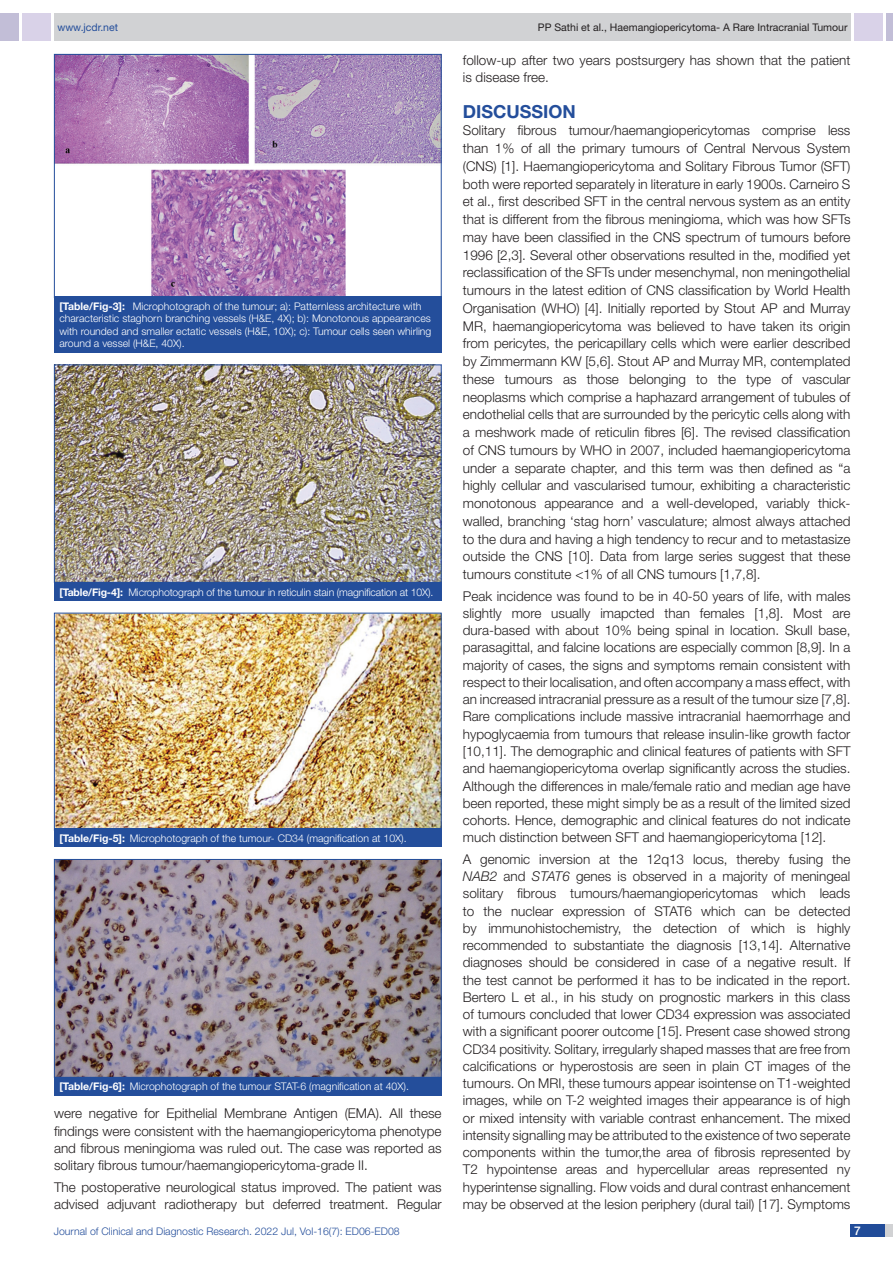
<style>
.page{position:relative;width:893px;height:1263px;background:#fff}
.page>*{position:absolute;margin:0;border:0;box-sizing:border-box;transform-origin:0 0}
.Heading{font:700 18px "Helvetica Neue";color:#244e9b}
.Body_text{font:300 13.5px/17.2px "Helvetica Neue";color:#231f20;text-align:justify}
.t1{font:500 12px "Helvetica Neue";color:#fff}
.TABLE_FIG{font:300 10.5px/12.6px "Helvetica Neue";color:#fff}
.t2{font:300 10.5px "Helvetica Neue";color:#244e9b}
.t3{font:10.5px "Helvetica Neue";color:#231f20}
.t4{font:10.5px "Helvetica Neue";color:#244e9b}
.s1{font-weight:700}
.s2{font-style:italic}
</style>
<div class="page">
<div style="left:54px;top:13px;width:796px;height:28px;background:#d1d2d4"></div>
<div style="left:0;top:13px;width:19px;height:28px;background:#c2bed7"></div>
<div style="left:22px;top:13px;width:29px;height:28px;background:#d9d2e8"></div>
<div style="left:886px;top:13px;width:7px;height:28px;background:#c2bed7"></div>
<div style="left:854px;top:13px;width:29px;height:28px;background:#d9d2e8"></div>
<div style="left:850px;top:1224px;width:43px;height:13px;background:#d1d2d4"></div>
<div style="left:850px;top:1224px;width:35px;height:13px;background:#214c99"></div>
<img style="left:56px;top:56px;width:384px;height:240px">
<div style="left:54px;top:296px;width:388px;height:57px;background:#244e9b"></div>
<img style="left:56px;top:366px;width:384px;height:215px">
<div style="left:54px;top:364px;width:388px;height:219px;border:1px solid #244e9b"></div>
<div style="left:54px;top:582px;width:388px;height:19px;background:#244e9b"></div>
<img style="left:56px;top:615px;width:384px;height:213px">
<div style="left:54px;top:828px;width:388px;height:19px;background:#244e9b"></div>
<img style="left:56px;top:861px;width:384px;height:215px">
<div style="left:54px;top:859px;width:388px;height:219px;border:1px solid #244e9b"></div>
<div style="left:54px;top:1077px;width:388px;height:19px;background:#244e9b"></div>
<p class="t4" style="left:57px;top:21px;width:62px">www.jcdr.net</p>
<p class="t3" style="left:538px;top:21px;width:311px">PP Sathi et al., Haemangiopericytoma- A Rare Intracranial Tumour</p>
<p class="TABLE_FIG" style="left:59px;top:299px;width:374px"><span class="s1">[Table/Fig-3]:</span> Microphotograph of the tumour; a): Patternless architecture with characteristic staghorn branching vessels (H&amp;E, 4X); b): Monotonous appearances with rounded and smaller ectatic vessels (H&amp;E, 10X); c): Tumour cells seen whirling around a vessel (H&amp;E, 40X).</p>
<p class="TABLE_FIG" style="left:59px;top:585px;width:376px"><span class="s1">[Table/Fig-4]:</span> Microphotograph of the tumour in reticulin stain (magnification at 10X).</p>
<p class="TABLE_FIG" style="left:59px;top:832px;width:349px"><span class="s1">[Table/Fig-5]:</span> Microphotograph of the tumour- CD34 (magnification at 10X).</p>
<p class="TABLE_FIG" style="left:59px;top:1080px;width:351px"><span class="s1">[Table/Fig-6]:</span> Microphotograph of the tumour STAT-6 (magnification at 40X).</p>
<p class="Body_text" style="left:54px;top:1104px;width:389px">were negative for Epithelial Membrane Antigen (EMA). All these findings were consistent with the haemangiopericytoma phenotype and fibrous meningioma was ruled out. The case was reported as solitary fibrous tumour/haemangiopericytoma-grade II.</p>
<p class="Body_text" style="left:54px;top:1178px;width:389px">The postoperative neurological status improved. The patient was advised adjuvant radiotherapy but deferred treatment. Regular</p>
<p class="Body_text" style="left:463px;top:51px;width:389px">follow-up after two years postsurgery has shown that the patient is disease free.</p>
<p class="Heading" style="left:463px;top:100px;width:115px">DISCUSSION</p>
<p class="Body_text" style="left:463px;top:121px;width:389px;line-height:17.7px">Solitary fibrous tumour/haemangiopericytomas comprise less than 1% of all the primary tumours of Central Nervous System (CNS) [1]. Haemangiopericytoma and Solitary Fibrous Tumor (SFT) both were reported separately in literature in early 1900s. Carneiro S et al., first described SFT in the central nervous system as an entity that is different from the fibrous meningioma, which was how SFTs may have been classified in the CNS spectrum of tumours before 1996 [2,3]. Several other observations resulted in the, modified yet reclassification of the SFTs under mesenchymal, non meningothelial tumours in the latest edition of CNS classification by World Health Organisation (WHO) [4]. Initially reported by Stout AP and Murray MR, haemangiopericytoma was believed to have taken its origin from pericytes, the pericapillary cells which were earlier described by Zimmermann KW [5,6]. Stout AP and Murray MR, contemplated these tumours as those belonging to the type of vascular neoplasms which comprise a haphazard arrangement of tubules of endothelial cells that are surrounded by the pericytic cells along with a meshwork made of reticulin fibres [6]. The revised classification of CNS tumours by WHO in 2007, included haemangiopericytoma under a separate chapter, and this term was then defined as “a highly cellular and vascularised tumour, exhibiting a characteristic monotonous appearance and a well-developed, variably thick&shy;walled, branching ‘stag horn’ vasculature; almost always attached to the dura and having a high tendency to recur and to metastasize outside the CNS [10]. Data from large series suggest that these tumours constitute &lt;1% of all CNS tumours [1,7,8].</p>
<p class="Body_text" style="left:463px;top:587px;width:389px">Peak incidence was found to be in 40-50 years of life, with males slightly more usually imapcted than females [1,8]. Most are dura-based with about 10% being spinal in location. Skull base, parasagittal, and falcine locations are especially common [8,9]. In a majority of cases, the signs and symptoms remain consistent with respect to their localisation, and often accompany a mass effect, with an increased intracranial pressure as a result of the tumour size [7,8].<br>Rare complications include massive intracranial haemorrhage and hypoglycaemia from tumours that release insulin-like growth factor [10,11]. The demographic and clinical features of patients with SFT and haemangiopericytoma overlap significantly across the studies.<br>Although the differences in male/female ratio and median age have been reported, these might simply be as a result of the limited sized cohorts. Hence, demographic and clinical features do not indicate much distinction between SFT and haemangiopericytoma [12].</p>
<p class="Body_text" style="left:463px;top:850px;width:389px">A genomic inversion at the 12q13 locus, thereby fusing the <span class="s2">NAB2</span> and <span class="s2">STAT6</span> genes is observed in a majority of meningeal solitary fibrous tumours/haemangiopericytomas which leads to the nuclear expression of STAT6 which can be detected by immunohistochemistry, the detection of which is highly recommended to substantiate the diagnosis [13,14]. Alternative diagnoses should be considered in case of a negative result. If the test cannot be performed it has to be indicated in the report.<br>Bertero L et al., in his study on prognostic markers in this class of tumours concluded that lower CD34 expression was associated with a significant poorer outcome [15]. Present case showed strong CD34 positivity. Solitary, irregularly shaped masses that are free from calcifications or hyperostosis are seen in plain CT images of the tumours. On MRI, these tumours appear isointense on T1-weighted images, while on T-2 weighted images their appearance is of high or mixed intensity with variable contrast enhancement. The mixed intensity signalling may be attributed to the existence of two seperate components within the tumor,the area of fibrosis represented by T2 hypointense areas and hypercellular areas represented ny hyperintense signalling. Flow voids and dural contrast enhancement may be observed at the lesion periphery (dural tail) [17]. Symptoms</p>
<p class="t2" style="left:54px;top:1225px;width:347px">Journal of Clinical and Diagnostic Research. 2022 Jul, Vol-16(7): ED06-ED08</p>
<p class="t1" style="left:854px;top:1223px;width:8px">7</p>
</div>
